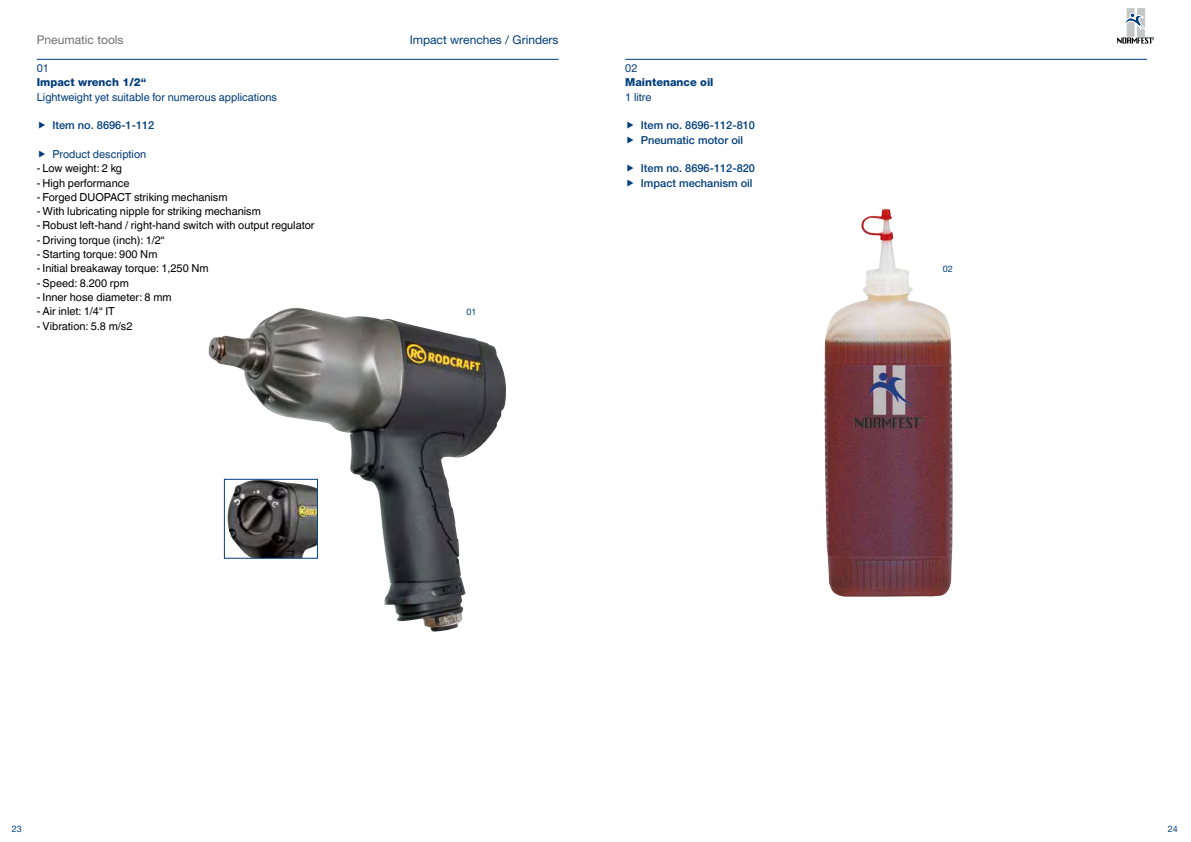
<style>
.page{position:relative;width:1191px;height:842px;background:#fff}
.page>*{position:absolute;margin:0;border:0;box-sizing:border-box;transform-origin:0 0}
.t1{font:12px "Helvetica Neue LT Pro";color:#003d7c}
.t2{font:12px "Helvetica Neue LT Pro";color:#6f7070}
.t3{font:11px "Helvetica World";color:#000}
.t4{font:500 11px/14.3px "Helvetica Neue LT Pro";color:#003d7c}
.t5{font:11px "Helvetica World";color:#003d7c}
.t6{font:800 11px "Helvetica Neue LT Pro";color:#003d7c}
.t7{font:11px "Helvetica Neue LT Pro";color:#003d7c}
.t8{font:9px "Helvetica Neue LT Pro";color:#003d7c}
</style>
<div class="page">
<div style="left:1127px;top:9px;width:7px;height:27px;background:#c5c6c6"></div>
<div style="left:1137px;top:9px;width:7px;height:27px;background:#c5c6c6"></div>
<svg style="left:1117px;top:38px;width:37px;height:6px"></svg>
<svg style="left:1125px;top:13px;width:20px;height:19px"></svg>
<hr style="left:37px;top:59px;width:521px;height:1px;background:#003d7c">
<img style="left:208px;top:308px;width:298px;height:324px">
<img style="left:227px;top:481px;width:88px;height:75px">
<div style="left:224px;top:479px;width:93px;height:79px;border:1px solid #003d7c"></div>
<hr style="left:625px;top:59px;width:522px;height:1px;background:#003d7c">
<img style="left:824px;top:209px;width:129px;height:388px">
<p class="t2" style="left:37px;top:32px;width:88px">Pneumatic tools</p>
<p class="t1" style="left:410px;top:32px;width:150px">Impact wrenches / Grinders</p>
<p class="t7" style="left:37px;top:62px;width:14px">01</p>
<p class="t6" style="left:37px;top:76px;width:111px">Impact wrench 1/2“</p>
<p class="t5" style="left:37px;top:90px;width:242px">Lightweight yet suitable for numerous applications</p>
<p class="t4" style="left:52px;top:118px;width:103px">Item no. 8696-1-112</p>
<p class="t5" style="left:52px;top:148px;width:95px">Product description</p>
<p class="t3" style="left:37px;top:162px;width:87px">- Low weight: 2 kg</p>
<p class="t3" style="left:37px;top:176px;width:94px">- High performance</p>
<p class="t3" style="left:37px;top:191px;width:192px">- Forged DUOPACT striking mechanism</p>
<p class="t3" style="left:37px;top:205px;width:225px">- With lubricating nipple for striking mechanism</p>
<p class="t3" style="left:37px;top:219px;width:279px">- Robust left-hand / right-hand switch with output regulator</p>
<p class="t3" style="left:37px;top:233px;width:129px">- Driving torque (inch): 1/2“</p>
<p class="t3" style="left:37px;top:248px;width:122px">- Starting torque: 900 Nm</p>
<p class="t3" style="left:37px;top:262px;width:173px">- Initial breakaway torque: 1,250 Nm</p>
<p class="t3" style="left:37px;top:276px;width:93px">- Speed: 8.200 rpm</p>
<p class="t3" style="left:37px;top:291px;width:136px">- Inner hose diameter: 8 mm</p>
<p class="t3" style="left:37px;top:305px;width:80px">- Air inlet: 1/4“ IT</p>
<p class="t3" style="left:37px;top:319px;width:97px">- Vibration: 5.8 m/s2</p>
<p class="t8" style="left:466px;top:307px;width:12px">01</p>
<p class="t7" style="left:625px;top:62px;width:14px">02</p>
<p class="t6" style="left:625px;top:76px;width:90px">Maintenance oil</p>
<p class="t5" style="left:625px;top:90px;width:28px">1 litre</p>
<p class="t4" style="left:641px;top:118px;width:116px">Item no. 8696-112-810<br>Pneumatic motor oil</p>
<p class="t4" style="left:641px;top:161px;width:116px">Item no. 8696-112-820<br>Impact mechanism oil</p>
<p class="t8" style="left:942px;top:264px;width:12px">02</p>
<p class="t8" style="left:12px;top:823px;width:12px">23</p>
<p class="t8" style="left:1168px;top:823px;width:12px">24</p>
</div>
